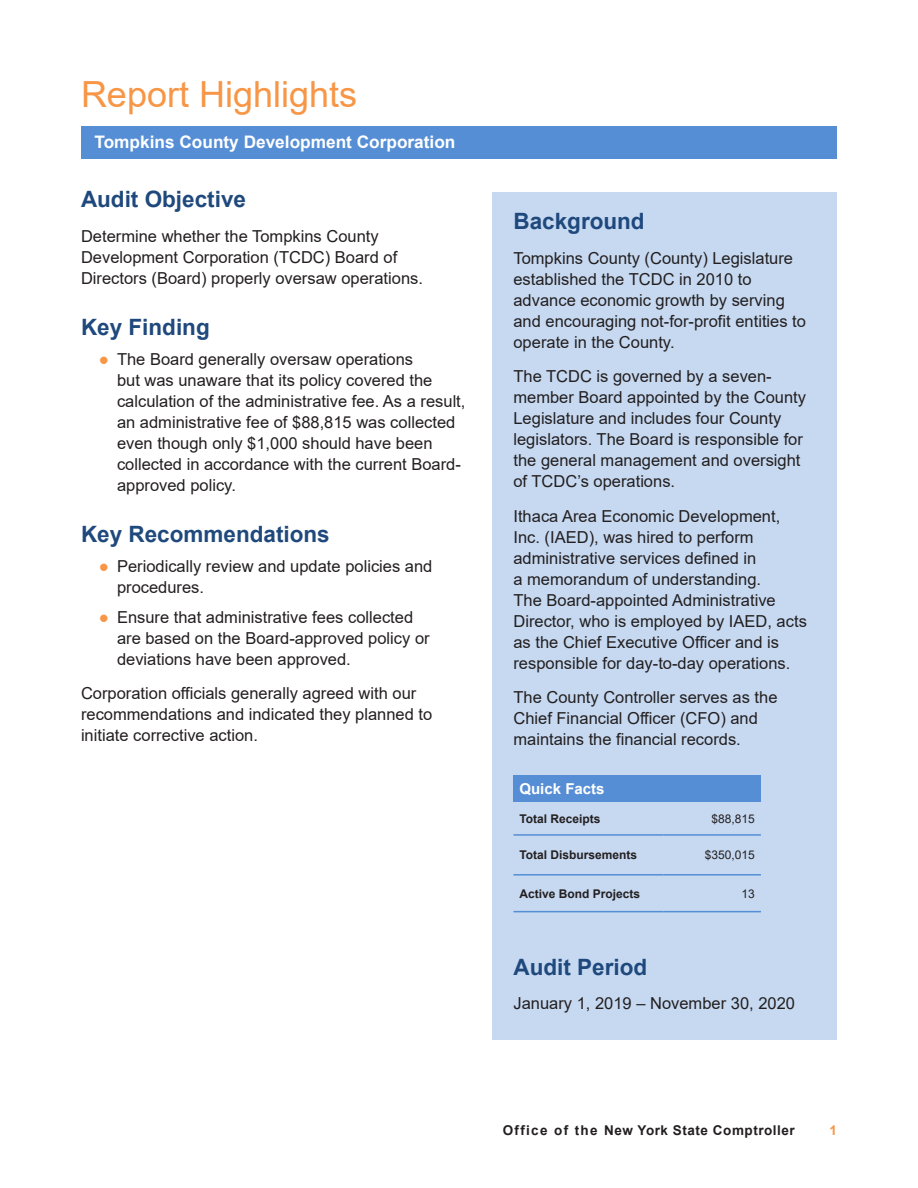
<style>
.page{position:relative;width:918px;height:1188px;background:#fff}
.page>*{position:absolute;margin:0;border:0;box-sizing:border-box;transform-origin:0 0}
.Section_Heads{font:36px "Arial";color:#f79646}
._2_Subheads{font:700 22.5px "Arial";color:#1f497d}
.t1{font:700 17.25px "Arial";color:#fff}
.Body_Text{font:16.5px/21px "Arial";color:#231f20}
.Footnotes{font:700 15px "Arial";color:#fff}
.t2{font:700 13.5px "Arial";letter-spacing:.04em;color:#231f20}
.t3{font:700 13.5px "Arial";color:#f79646}
.Footnotes-2{font:700 12px "Arial";color:#231f20}
.Footnotes-3{font:12px "Arial";color:#231f20}
.s1{color:#f79646}
</style>
<div class="page">
<hr style="left:81px;top:126px;width:756px;height:3px;background:#558ed5">
<div style="left:492px;top:192px;width:345px;height:848px;background:#c6d9f1"></div>
<div style="left:81px;top:128px;width:756px;height:31px;background:#558ed5"></div>
<div style="left:513px;top:775px;width:248px;height:27px;background:#558ed5"></div>
<hr style="left:513px;top:834px;width:151px;height:2px;background:#558ed5">
<hr style="left:664px;top:834px;width:97px;height:2px;background:#558ed5">
<hr style="left:513px;top:874px;width:151px;height:2px;background:#558ed5">
<hr style="left:664px;top:874px;width:97px;height:2px;background:#558ed5">
<hr style="left:513px;top:911px;width:151px;height:1px;background:#558ed5">
<hr style="left:664px;top:911px;width:97px;height:1px;background:#558ed5">
<p class="Section_Heads" style="left:81px;top:70px;width:278px">Report Highlights</p>
<p class="t1" style="left:94px;top:129px;width:363px">Tompkins County Development Corporation</p>
<p class="_2_Subheads" style="left:81px;top:184px;width:167px">Audit Objective</p>
<p class="Body_Text" style="left:81px;top:226px;width:341px">Determine whether the Tompkins County<br>Development Corporation (TCDC) Board of<br>Directors (Board) properly oversaw operations.</p>
<p class="_2_Subheads" style="left:81px;top:311px;width:130px">Key Finding</p>
<p class="Body_Text" style="left:117px;top:349px;width:350px;text-indent:-18px"><span class="s1">●</span> The Board generally oversaw operations<br>but was unaware that its policy covered the calculation of the administrative fee. As a result, an administrative fee of $88,815 was collected even though only $1,000 should have been collected in accordance with the current Board&shy;approved policy.</p>
<p class="_2_Subheads" style="left:81px;top:518px;width:250px">Key Recommendations</p>
<p class="Body_Text" style="left:117px;top:556px;width:317px;text-indent:-18px"><span class="s1">●</span> Periodically review and update policies and procedures.</p>
<p class="Body_Text" style="left:117px;top:607px;width:314px;text-indent:-18px"><span class="s1">●</span> Ensure that administrative fees collected are based on the Board-approved policy or deviations have been approved.</p>
<p class="Body_Text" style="left:81px;top:683px;width:353px">Corporation officials generally agreed with our recommendations and indicated they planned to initiate corrective action.</p>
<p class="_2_Subheads" style="left:513px;top:206px;width:133px">Background</p>
<p class="Body_Text" style="left:513px;top:247px;width:294px">Tompkins County (County) Legislature established the TCDC in 2010 to advance economic growth by serving and encouraging not-for-profit entities to operate in the County.</p>
<p class="Body_Text" style="left:513px;top:366px;width:294px">The TCDC is governed by a seven&shy;member Board appointed by the County Legislature and includes four County legislators. The Board is responsible for the general management and oversight of TCDC’s operations.</p>
<p class="Body_Text" style="left:513px;top:505px;width:295px">Ithaca Area Economic Development, Inc. (IAED), was hired to perform administrative services defined in<br>a memorandum of understanding.<br>The Board-appointed Administrative Director, who is employed by IAED, acts as the Chief Executive Officer and is responsible for day-to-day operations.</p>
<p class="Body_Text" style="left:513px;top:687px;width:266px">The County Controller serves as the<br>Chief Financial Officer (CFO) and maintains the financial records.</p>
<p class="Footnotes" style="left:519px;top:779px;width:87px">Quick Facts</p>
<p class="Footnotes-2" style="left:519px;top:810px;width:83px">Total Receipts</p>
<p class="Footnotes-3" style="left:712px;top:811px;width:45px">$88,815</p>
<p class="Footnotes-2" style="left:519px;top:847px;width:119px">Total Disbursements</p>
<p class="Footnotes-3" style="left:705px;top:847px;width:52px">$350,015</p>
<p class="Footnotes-2" style="left:519px;top:885px;width:122px">Active Bond Projects</p>
<p class="Footnotes-3" style="left:742px;top:885px;width:15px">13</p>
<p class="_2_Subheads" style="left:513px;top:951px;width:135px">Audit Period</p>
<p class="Body_Text" style="left:513px;top:993px;width:283px">January 1, 2019 – November 30, 2020</p>
<p class="t2" style="left:503px;top:1121px;width:294px">Office of the New York State Comptroller</p>
<p class="t3" style="left:829px;top:1121px;width:9px">1</p>
</div>
